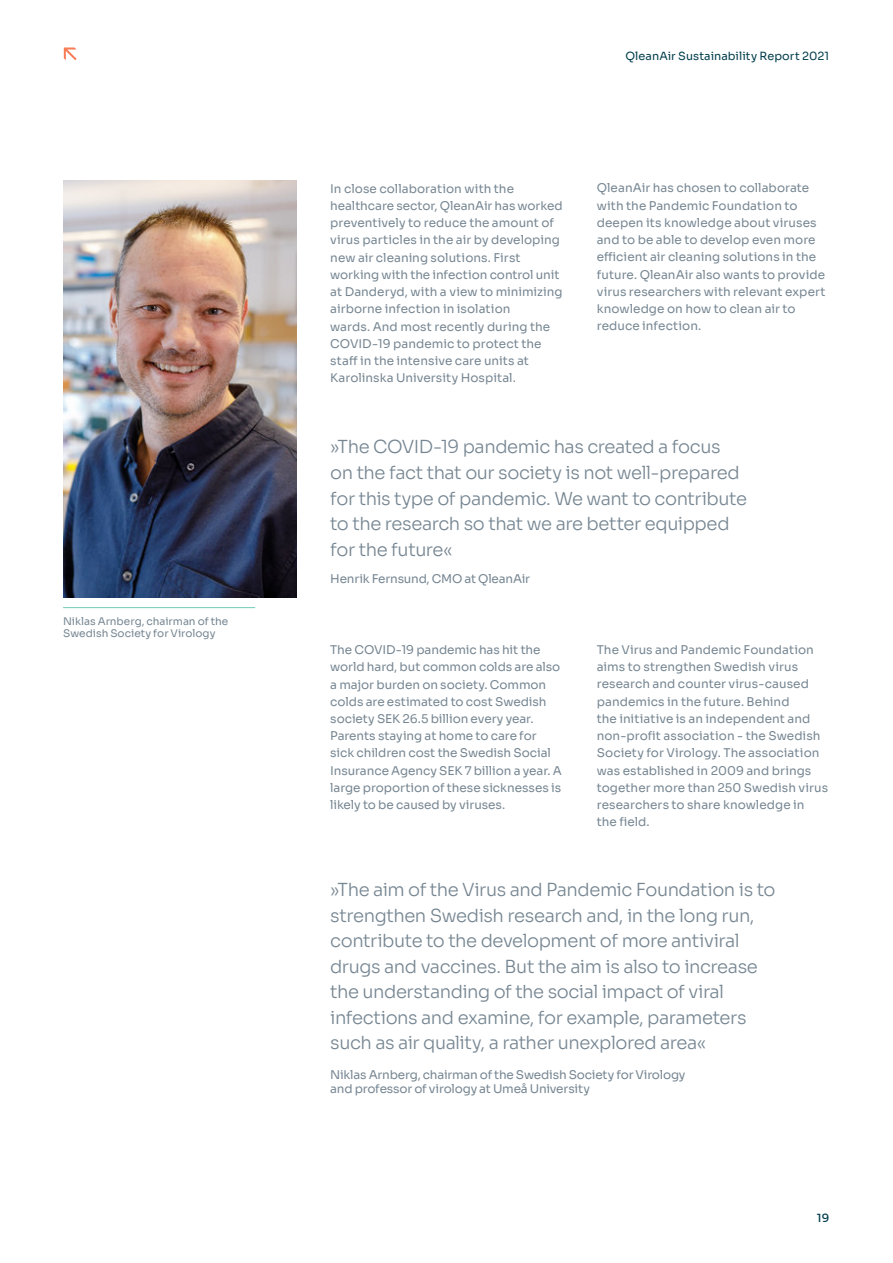
<style>
.page{position:relative;width:893px;height:1263px;background:#fff}
.page>*{position:absolute;margin:0;border:0;box-sizing:border-box;transform-origin:0 0}
.t1{font:300 18px/25.5px "Sora";letter-spacing:-.025em;color:#768692}
.t2{font:12px/17.2px "Sora";color:#768692}
.t3{font:11.25px "Sora";letter-spacing:.005em;color:#003d4c}
.t4{font:500 11.25px "Sora";color:#003d4c}
.t5{font:10.5px/12.6px "Sora";color:#768692}
</style>
<div class="page">
<svg style="left:64px;top:48px;width:13px;height:12px"></svg>
<img style="left:63px;top:181px;width:233px;height:416px">
<hr style="left:63px;top:607px;width:192px;height:1px;background:#6dcdb8">
<p class="t5" style="left:63px;top:614px;width:167px">Niklas Arnberg, chairman of the<br>Swedish Society for Virology</p>
<p class="t3" style="left:625px;top:47px;width:205px">QleanAir Sustainability Report 2021</p>
<p class="t2" style="left:330px;top:179px;width:234px">In close collaboration with the healthcare sector, QleanAir has worked preventively to reduce the amount of virus particles in the air by developing new air cleaning solutions. First working with the infection control unit at Danderyd, with a view to minimizing airborne infection in isolation<br>wards. And most recently during the COVID-19 pandemic to protect the staff in the intensive care units at Karolinska University Hospital.</p>
<p class="t2" style="left:597px;top:178px;width:230px">QleanAir has chosen to collaborate with the Pandemic Foundation to deepen its knowledge about viruses and to be able to develop even more efficient air cleaning solutions in the future. QleanAir also wants to provide virus researchers with relevant expert knowledge on how to clean air to reduce infection.</p>
<h1 class="t1" style="left:330px;top:433px;width:418px">»The COVID-19 pandemic has created a focus on the fact that our society is not well-prepared for this type of pandemic. We want to contribute to the research so that we are better equipped for the future«</h1>
<p class="t2" style="left:330px;top:569px;width:201px">Henrik Fernsund, CMO at QleanAir</p>
<p class="t2" style="left:330px;top:640px;width:233px">The COVID-19 pandemic has hit the world hard, but common colds are also a major burden on society. Common colds are estimated to cost Swedish society SEK 26.5 billion every year.<br>Parents staying at home to care for sick children cost the Swedish Social Insurance Agency SEK 7 billion a year. A large proportion of these sicknesses is likely to be caused by viruses.</p>
<p class="t2" style="left:597px;top:640px;width:233px">The Virus and Pandemic Foundation aims to strengthen Swedish virus research and counter virus-caused pandemics in the future. Behind<br>the initiative is an independent and non-profit association - the Swedish Society for Virology. The association was established in 2009 and brings together more than 250 Swedish virus researchers to share knowledge in<br>the field.</p>
<p class="t1" style="left:330px;top:875px;width:447px">»The aim of the Virus and Pandemic Foundation is to strengthen Swedish research and, in the long run, contribute to the development of more antiviral drugs and vaccines. But the aim is also to increase the understanding of the social impact of viral infections and examine, for example, parameters such as air quality, a rather unexplored area«</p>
<p class="t2" style="left:330px;top:1066px;width:357px;line-height:14.4px">Niklas Arnberg, chairman of the Swedish Society for Virology and professor of virology at Umeå University</p>
<p class="t4" style="left:817px;top:1209px;width:14px">19</p>
</div>
